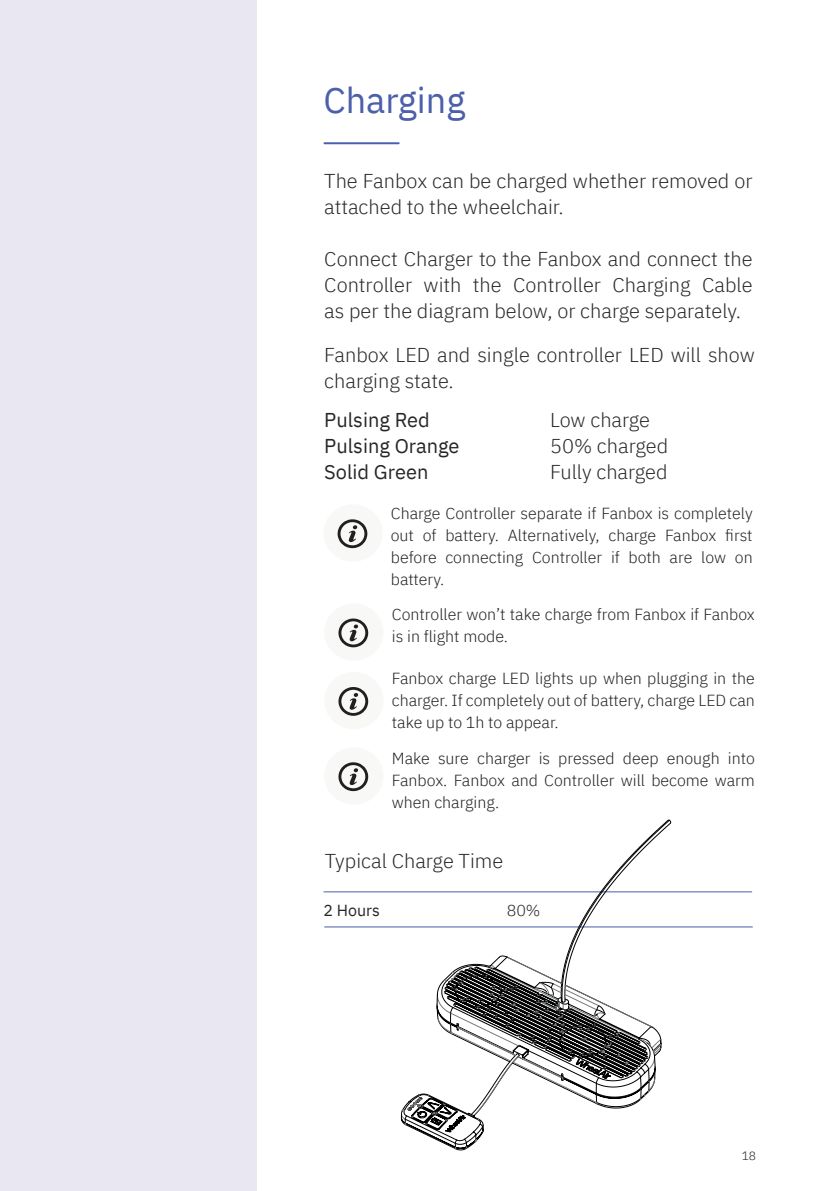
<style>
.page{position:relative;width:840px;height:1191px;background:#fff}
.page>*{position:absolute;margin:0;border:0;box-sizing:border-box;transform-origin:0 0}
.t1{font:36px "IBM Plex Sans";color:#4b5fab}
.Body_Copy{font:300 20px/26px "IBM Plex Sans";color:#262727}
.Body_Copy-2{font:20px "IBM Plex Sans";color:#262727}
.t2{font:300 16px/22px "IBM Plex Sans";color:#231f20;text-align:justify}
.Support_Body_Copy_co{font:16px "IBM Plex Sans";color:#262727}
.Support_Body_Copy{font:300 16px "IBM Plex Sans";color:#262727}
.t3{font:300 12px "IBM Plex Sans";color:#231f20}
</style>
<div class="page">
<div style="left:0;top:0;width:257px;height:1191px;background:#e9e7f2"></div>
<hr style="left:324px;top:142px;width:74px;height:2px;background:#4b5fab">
<hr style="left:324px;top:926px;width:428px;height:1px;background:#4b5fab">
<hr style="left:324px;top:891px;width:427px;height:1px;background:#4b5fab">
<svg style="left:442px;top:820px;width:227px;height:232px"></svg>
<svg style="left:401px;top:972px;width:259px;height:177px"></svg>
<div style="left:323px;top:504px;width:59px;height:57px;background:#f8f8f7;border-radius:50%"></div>
<svg style="left:337px;top:519px;width:30px;height:29px"></svg>
<div style="left:324px;top:603px;width:59px;height:58px;background:#f8f8f7;border-radius:50%"></div>
<svg style="left:338px;top:618px;width:30px;height:29px"></svg>
<div style="left:324px;top:747px;width:59px;height:57px;background:#f8f8f7;border-radius:50%"></div>
<svg style="left:338px;top:762px;width:30px;height:29px"></svg>
<div style="left:324px;top:672px;width:59px;height:57px;background:#f8f8f7;border-radius:50%"></div>
<svg style="left:338px;top:687px;width:30px;height:29px"></svg>
<p class="t1" style="left:323px;top:73px;width:143px">Charging</p>
<p class="Body_Copy" style="left:324px;top:167px;width:429px">The Fanbox can be charged whether removed or attached to the wheelchair.</p>
<p class="Body_Copy" style="left:324px;top:245px;width:429px;text-align:justify">Connect Charger to the Fanbox and connect the Controller with the Controller Charging Cable as per the diagram below, or charge separately.</p>
<p class="Body_Copy" style="left:324px;top:340px;width:432px">Fanbox LED and single controller LED will show charging state.</p>
<p class="Body_Copy-2" style="left:324px;top:404px;width:107px">Pulsing Red</p>
<p class="Body_Copy" style="left:549px;top:405px;width:102px">Low charge</p>
<p class="Body_Copy-2" style="left:324px;top:430px;width:137px">Pulsing Orange</p>
<p class="Body_Copy" style="left:549px;top:431px;width:120px">50% charged</p>
<p class="Body_Copy-2" style="left:324px;top:456px;width:106px">Solid Green</p>
<p class="Body_Copy" style="left:549px;top:457px;width:119px">Fully charged</p>
<p class="t2" style="left:390px;top:501px;width:363px">Charge Controller separate if Fanbox is completely out of battery. Alternatively, charge Fanbox first before connecting Controller if both are low on battery.</p>
<p class="t2" style="left:391px;top:602px;width:364px">Controller won’t take charge from Fanbox if Fanbox is in flight mode.</p>
<p class="t2" style="left:391px;top:666px;width:364px">Fanbox charge LED lights up when plugging in the charger. If completely out of battery, charge LED can take up to 1h to appear.</p>
<p class="t2" style="left:391px;top:746px;width:364px">Make sure charger is pressed deep enough into Fanbox. Fanbox and Controller will become warm when charging.</p>
<p class="Body_Copy" style="left:324px;top:846px;width:180px">Typical Charge Time</p>
<p class="Support_Body_Copy_co" style="left:323px;top:897px;width:58px">2 Hours</p>
<p class="Support_Body_Copy" style="left:506px;top:898px;width:35px">80%</p>
<p class="t3" style="left:741px;top:1146px;width:16px">18</p>
</div>
